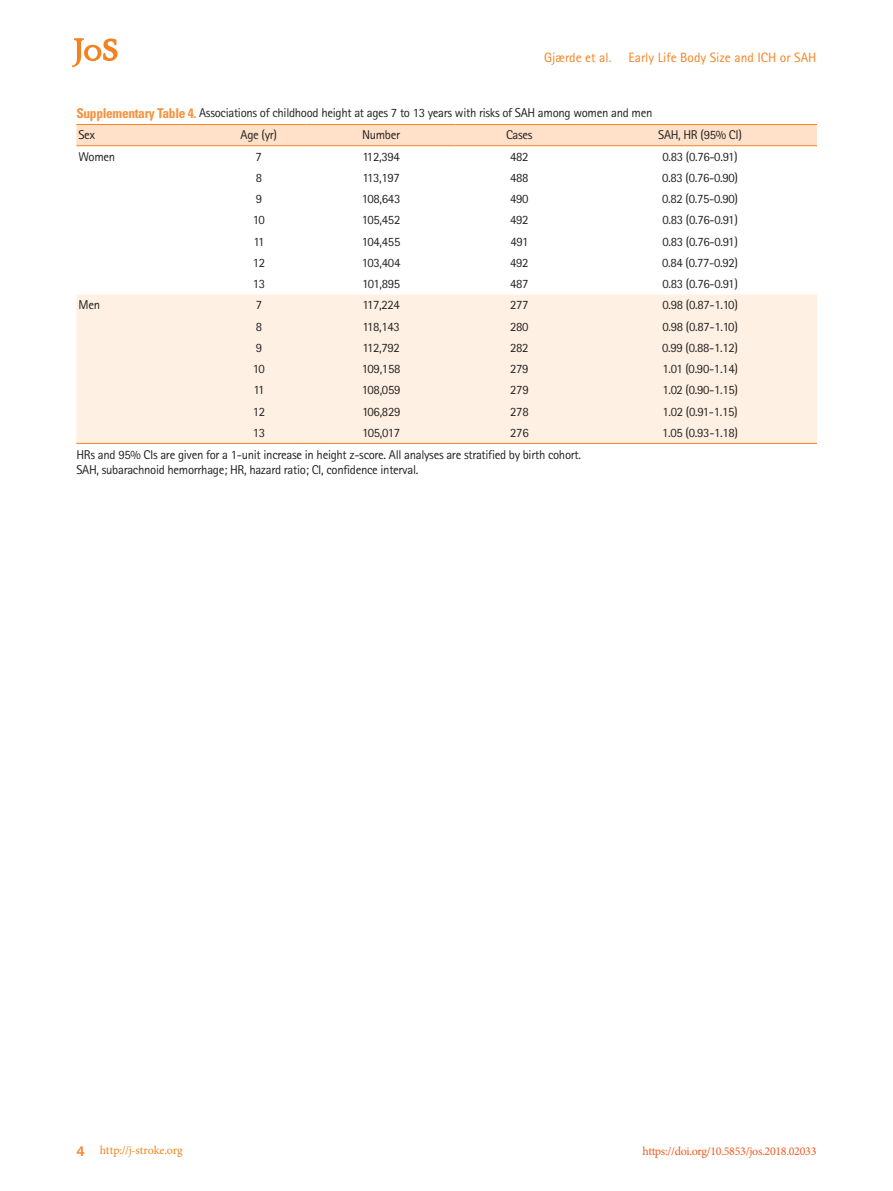
<style>
.page{position:relative;width:893px;height:1191px;background:#fff}
.page>*{position:absolute;margin:0;border:0;box-sizing:border-box;transform-origin:0 0}
.t1{font:13.5px "Rotis Sans Serif Std";color:#f58220}
.t2{font:12.75px/22px "Rotis Sans Serif Std";letter-spacing:-.025em;color:#231f20}
.t3{font:12px "Minion Pro";letter-spacing:-.025em;color:#f15921}
.t4{font:12px "Minion Pro";letter-spacing:-.015em;color:#f58220}
.s1{font-family:"Univers LT Std";font-weight:700;font-stretch:condensed;font-size:13.5px;color:#f6923c}
.s2{font-family:"Rotis Semi Sans Std";font-weight:800;font-size:15px}
</style>
<div class="page">
<svg style="left:72px;top:38px;width:46px;height:29px"></svg>
<div style="left:76px;top:125px;width:741px;height:20px;background:#fee1c8"></div>
<svg style="left:76px;top:146px;width:741px;height:1px"></svg>
<div style="left:76px;top:294px;width:741px;height:149px;background:#fef0e2"></div>
<hr style="left:76px;top:124px;width:135px;height:1px;background:#f58220">
<hr style="left:211px;top:124px;width:96px;height:1px;background:#f58220">
<hr style="left:307px;top:124px;width:149px;height:1px;background:#f58220">
<hr style="left:456px;top:124px;width:127px;height:1px;background:#f58220">
<hr style="left:583px;top:124px;width:234px;height:1px;background:#f58220">
<hr style="left:76px;top:145px;width:135px;height:1px;background:#f58220">
<hr style="left:211px;top:145px;width:96px;height:1px;background:#f58220">
<hr style="left:307px;top:145px;width:149px;height:1px;background:#f58220">
<hr style="left:456px;top:145px;width:127px;height:1px;background:#f58220">
<hr style="left:583px;top:145px;width:234px;height:1px;background:#f58220">
<hr style="left:76px;top:443px;width:135px;height:1px;background:#f58220">
<hr style="left:211px;top:443px;width:96px;height:1px;background:#f58220">
<hr style="left:307px;top:443px;width:149px;height:1px;background:#f58220">
<hr style="left:456px;top:443px;width:127px;height:1px;background:#f58220">
<hr style="left:583px;top:443px;width:234px;height:1px;background:#f58220">
<p class="t1" style="left:544px;top:50px;width:69px">Gjærde et al.</p>
<p class="t1" style="left:628px;top:50px;width:189px">Early Life Body Size and ICH or SAH</p>
<p class="t2" style="left:76px;top:102px;width:577px"><span class="s1">Supplementary Table 4.</span> Associations of childhood height at ages 7 to 13 years with risks of SAH among women and men<br>Sex</p>
<p class="t2" style="left:241px;top:124px;width:38px">Age (yr)</p>
<p class="t2" style="left:362px;top:124px;width:40px">Number</p>
<p class="t2" style="left:506px;top:124px;width:28px">Cases</p>
<p class="t2" style="left:658px;top:124px;width:85px">SAH, HR (95% CI)</p>
<p class="t2" style="left:78px;top:145px;width:38px">Women</p>
<p class="t2" style="left:256px;top:145px;width:8px">7</p>
<p class="t2" style="left:362px;top:145px;width:39px">112,394</p>
<p class="t2" style="left:510px;top:145px;width:20px">482</p>
<p class="t2" style="left:662px;top:145px;width:77px">0.83 (0.76-0.91)</p>
<p class="t2" style="left:256px;top:166px;width:8px">8</p>
<p class="t2" style="left:362px;top:166px;width:39px">113,197</p>
<p class="t2" style="left:510px;top:166px;width:20px">488</p>
<p class="t2" style="left:662px;top:166px;width:77px">0.83 (0.76-0.90)</p>
<p class="t2" style="left:256px;top:188px;width:8px">9</p>
<p class="t2" style="left:362px;top:188px;width:40px">108,643</p>
<p class="t2" style="left:510px;top:188px;width:20px">490</p>
<p class="t2" style="left:662px;top:188px;width:77px">0.82 (0.75-0.90)</p>
<p class="t2" style="left:253px;top:209px;width:13px">10</p>
<p class="t2" style="left:362px;top:209px;width:40px">105,452</p>
<p class="t2" style="left:510px;top:209px;width:20px">492</p>
<p class="t2" style="left:662px;top:209px;width:77px">0.83 (0.76-0.91)</p>
<p class="t2" style="left:253px;top:230px;width:13px">11</p>
<p class="t2" style="left:362px;top:230px;width:40px">104,455</p>
<p class="t2" style="left:510px;top:230px;width:20px">491</p>
<p class="t2" style="left:662px;top:230px;width:77px">0.83 (0.76-0.91)</p>
<p class="t2" style="left:253px;top:251px;width:14px">12</p>
<p class="t2" style="left:362px;top:251px;width:40px">103,404</p>
<p class="t2" style="left:510px;top:251px;width:20px">492</p>
<p class="t2" style="left:662px;top:251px;width:77px">0.84 (0.77-0.92)</p>
<p class="t2" style="left:253px;top:273px;width:14px">13</p>
<p class="t2" style="left:362px;top:273px;width:39px">101,895</p>
<p class="t2" style="left:510px;top:273px;width:20px">487</p>
<p class="t2" style="left:662px;top:273px;width:77px">0.83 (0.76-0.91)</p>
<p class="t2" style="left:79px;top:294px;width:23px">Men</p>
<p class="t2" style="left:256px;top:294px;width:8px">7</p>
<p class="t2" style="left:362px;top:294px;width:39px">117,224</p>
<p class="t2" style="left:510px;top:294px;width:20px">277</p>
<p class="t2" style="left:662px;top:294px;width:77px">0.98 (0.87-1.10)</p>
<p class="t2" style="left:256px;top:315px;width:8px">8</p>
<p class="t2" style="left:362px;top:315px;width:39px">118,143</p>
<p class="t2" style="left:510px;top:315px;width:20px">280</p>
<p class="t2" style="left:662px;top:315px;width:77px">0.98 (0.87-1.10)</p>
<p class="t2" style="left:256px;top:336px;width:8px">9</p>
<p class="t2" style="left:362px;top:336px;width:39px">112,792</p>
<p class="t2" style="left:510px;top:336px;width:20px">282</p>
<p class="t2" style="left:662px;top:336px;width:77px">0.99 (0.88-1.12)</p>
<p class="t2" style="left:253px;top:358px;width:13px">10</p>
<p class="t2" style="left:362px;top:358px;width:40px">109,158</p>
<p class="t2" style="left:510px;top:358px;width:20px">279</p>
<p class="t2" style="left:662px;top:358px;width:77px">1.01 (0.90-1.14)</p>
<p class="t2" style="left:253px;top:379px;width:13px">11</p>
<p class="t2" style="left:362px;top:379px;width:40px">108,059</p>
<p class="t2" style="left:510px;top:379px;width:20px">279</p>
<p class="t2" style="left:662px;top:379px;width:77px">1.02 (0.90-1.15)</p>
<p class="t2" style="left:253px;top:400px;width:14px">12</p>
<p class="t2" style="left:362px;top:400px;width:40px">106,829</p>
<p class="t2" style="left:510px;top:400px;width:20px">278</p>
<p class="t2" style="left:663px;top:400px;width:77px">1.02 (0.91-1.15)</p>
<p class="t2" style="left:253px;top:421px;width:14px">13</p>
<p class="t2" style="left:362px;top:421px;width:39px">105,017</p>
<p class="t2" style="left:510px;top:421px;width:20px">276</p>
<p class="t2" style="left:662px;top:421px;width:77px">1.05 (0.93-1.18)</p>
<p class="t2" style="left:77px;top:446px;width:506px;line-height:15.3px">HRs and 95% CIs are given for a 1-unit increase in height z-score. All analyses are stratified by birth cohort.<br>SAH, subarachnoid hemorrhage; HR, hazard ratio; CI, confidence interval.</p>
<p class="t4" style="left:77px;top:1142px;width:108px"><span class="s2">4</span> http://j-stroke.org</p>
<p class="t3" style="left:643px;top:1143px;width:175px">https://doi.org/10.5853/jos.2018.02033</p>
</div>
